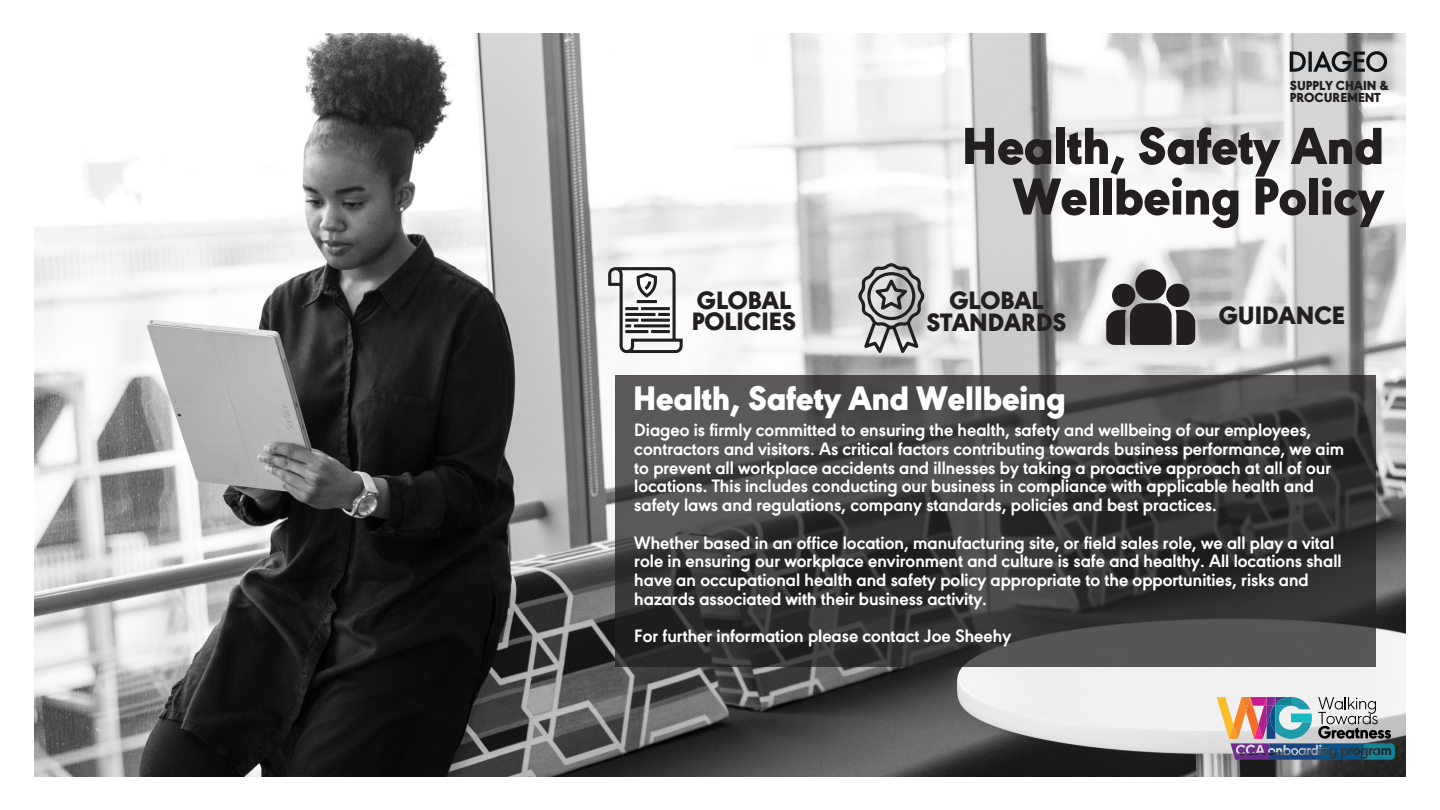
<style>
.page{position:relative;width:1440px;height:810px;background:#fff}
.page>*{position:absolute;margin:0;border:0;box-sizing:border-box;transform-origin:0 0}
.t1{font:900 54.15px/50.6px "URW Geometric";color:#231f20;text-align:right}
.t2{font:900 35.47px "URW Geometric";color:#fff}
.t3{font:900 26.17px/21.8px "URW Geometric";color:#231f20}
.t4{font:700 18.75px/18.8px "URW Geometric";color:#fff}
.t5{font:900 13.65px/11.3px "URW Geometric";color:#231f20}
</style>
<div class="page">
<img style="left:35px;top:34px;width:1370px;height:742px">
<svg style="left:1217px;top:697px;width:178px;height:63px"></svg>
<svg style="left:1290px;top:51px;width:97px;height:21px;background:#767778"></svg>
<svg style="left:608px;top:267px;width:75px;height:86px"></svg>
<svg style="left:858px;top:263px;width:67px;height:90px;background:#a09e9f"></svg>
<div style="left:1135px;top:269px;width:31px;height:31px;background:#231f20;border-radius:50%"></div>
<svg style="left:1106px;top:303px;width:89px;height:42px;background:#484546"></svg>
<div style="left:1112px;top:284px;width:23px;height:23px;background:#231f20;border-radius:50%"></div>
<div style="left:1166px;top:284px;width:24px;height:23px;background:#231f20;border-radius:50%"></div>
<svg style="left:615px;top:375px;width:761px;height:292px;background:#3f3c3d"></svg>
<p class="t5" style="left:1290px;top:79px;width:101px">SUPPLY CHAIN &amp;<br>PROCUREMENT</p>
<h3 class="t3" style="left:692px;top:287px;width:106px">GLOBAL<br>POLICIES</h3>
<h1 class="t1" style="left:962px;top:117px;width:424px">Health, Safety And<br>Wellbeing Policy</h1>
<h3 class="t3" style="left:926px;top:288px;width:142px;text-align:center">GLOBAL<br>STANDARDS</h3>
<h3 class="t3" style="left:1219px;top:303px;width:128px">GUIDANCE</h3>
<h2 class="t2" style="left:633px;top:372px;width:434px">Health, Safety And Wellbeing</h2>
<p class="t4" style="left:634px;top:419px;width:711px">Diageo is firmly committed to ensuring the health, safety and wellbeing of our employees, contractors and visitors. As critical factors contributing towards business performance, we aim to prevent all workplace accidents and illnesses by taking a proactive approach at all of our locations. This includes conducting our business in compliance with applicable health and safety laws and regulations, company standards, policies and best practices.</p>
<p class="t4" style="left:634px;top:532px;width:709px">Whether based in an office location, manufacturing site, or field sales role, we all play a vital role in ensuring our workplace environment and culture is safe and healthy. All locations shall have an occupational health and safety policy appropriate to the opportunities, risks and hazards associated with their business activity.</p>
<p class="t4" style="left:634px;top:625px;width:378px">For further information please contact Joe Sheehy</p>
</div>
